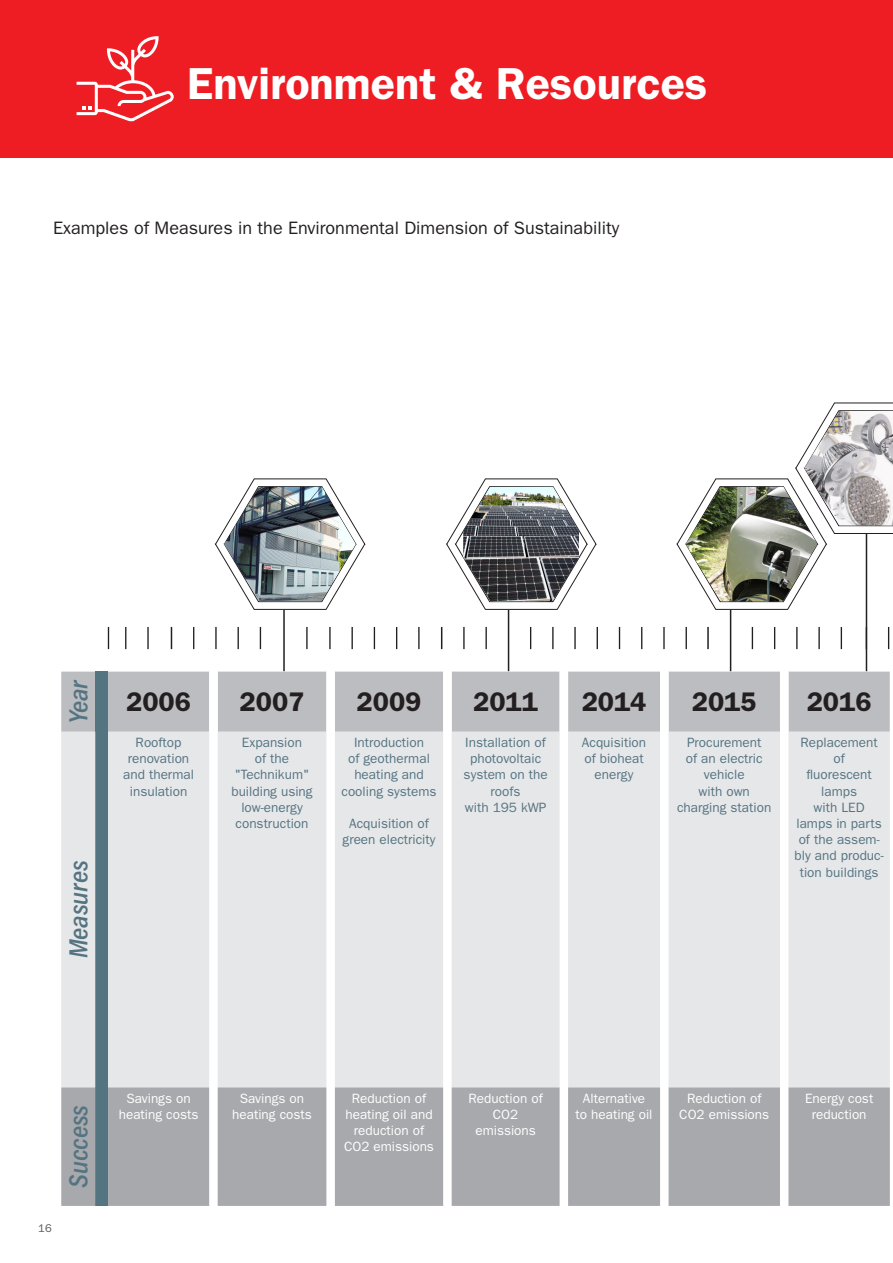
<style>
.page{position:relative;width:893px;height:1263px;background:#fff}
.page>*{position:absolute;margin:0;border:0;box-sizing:border-box;transform-origin:0 0}
.Headline_BIG{font:600 45px "ITC Franklin Gothic Std";color:#fff}
.t1{font:600 27px "ITC Franklin Gothic Std";color:#231f20}
.t2{font:italic 500 condensed 27px "ITC Franklin Gothic Std";color:#557482}
.Einleser{font:18px "ITC Franklin Gothic Std";color:#231f20}
.Tabellentext{font:13.5px/16.2px "ITC Franklin Gothic Std";color:#557482;text-align:center}
.Tabellentext-2{font:13.5px/16.2px "ITC Franklin Gothic Std";color:#fff;text-align:center}
.t3{font:11.25px "ITC Franklin Gothic Std";color:#57585a}
</style>
<div class="page">
<div style="left:0;top:0;width:893px;height:157px;background:#ee1d23"></div>
<hr style="left:283px;top:610px;width:2px;height:61px;background:#231f20">
<svg style="left:171px;top:627px;width:1px;height:22px"></svg>
<svg style="left:193px;top:627px;width:1px;height:22px"></svg>
<hr style="left:215px;top:627px;width:2px;height:22px;background:#231f20">
<svg style="left:238px;top:627px;width:1px;height:22px"></svg>
<svg style="left:260px;top:627px;width:1px;height:22px"></svg>
<hr style="left:306px;top:627px;width:2px;height:22px;background:#231f20">
<hr style="left:329px;top:627px;width:2px;height:22px;background:#231f20">
<svg style="left:352px;top:627px;width:1px;height:22px"></svg>
<svg style="left:374px;top:627px;width:1px;height:22px"></svg>
<svg style="left:396px;top:627px;width:1px;height:22px"></svg>
<hr style="left:418px;top:627px;width:2px;height:22px;background:#231f20">
<svg style="left:441px;top:627px;width:1px;height:22px"></svg>
<hr style="left:463px;top:627px;width:2px;height:22px;background:#231f20">
<svg style="left:486px;top:627px;width:1px;height:22px"></svg>
<svg style="left:530px;top:627px;width:1px;height:22px"></svg>
<hr style="left:552px;top:627px;width:2px;height:22px;background:#231f20">
<hr style="left:574px;top:627px;width:2px;height:22px;background:#231f20">
<hr style="left:508px;top:610px;width:1px;height:61px;background:#231f20">
<svg style="left:597px;top:627px;width:1px;height:22px"></svg>
<svg style="left:619px;top:627px;width:1px;height:22px"></svg>
<svg style="left:641px;top:627px;width:1px;height:22px"></svg>
<hr style="left:663px;top:627px;width:2px;height:22px;background:#231f20">
<svg style="left:686px;top:627px;width:1px;height:22px"></svg>
<hr style="left:707px;top:627px;width:2px;height:22px;background:#231f20">
<svg style="left:752px;top:627px;width:1px;height:22px"></svg>
<svg style="left:774px;top:627px;width:1px;height:22px"></svg>
<hr style="left:796px;top:627px;width:2px;height:22px;background:#231f20">
<hr style="left:818px;top:627px;width:2px;height:22px;background:#231f20">
<svg style="left:841px;top:627px;width:1px;height:22px"></svg>
<hr style="left:730px;top:610px;width:1px;height:61px;background:#231f20">
<svg style="left:888px;top:627px;width:1px;height:22px"></svg>
<hr style="left:866px;top:534px;width:1px;height:137px;background:#231f20">
<svg style="left:108px;top:627px;width:1px;height:22px"></svg>
<svg style="left:125px;top:627px;width:1px;height:22px"></svg>
<hr style="left:147px;top:627px;width:2px;height:22px;background:#231f20">
<svg style="left:215px;top:478px;width:151px;height:132px"></svg>
<img style="left:224px;top:487px;width:132px;height:115px">
<svg style="left:676px;top:402px;width:217px;height:208px"></svg>
<img style="left:686px;top:487px;width:131px;height:115px">
<svg style="left:446px;top:478px;width:151px;height:132px"></svg>
<img style="left:463px;top:487px;width:116px;height:115px">
<div style="left:61px;top:672px;width:148px;height:60px;background:#bcbdc0"></div>
<div style="left:95px;top:672px;width:13px;height:534px;background:#557482"></div>
<svg style="left:218px;top:672px;width:672px;height:60px;background:#c0c1c4"></svg>
<svg style="left:61px;top:732px;width:829px;height:355px;background:#e5e6e8"></svg>
<svg style="left:61px;top:1087px;width:829px;height:119px;background:#acadb1"></svg>
<svg style="left:77px;top:36px;width:97px;height:85px"></svg>
<p class="Headline_BIG" style="left:187px;top:57px;width:522px">Environment &amp; Resources</p>
<p class="Einleser" style="left:53px;top:217px;width:568px">Examples of Measures in the Environmental Dimension of Sustainability</p>
<p class="t2" style="left:64px;top:723px;width:45px;rotate:-90deg">Year</p>
<p class="t2" style="left:64px;top:958px;width:99px;rotate:-90deg">Measures</p>
<p class="t1" style="left:126px;top:686px;width:66px">2006</p>
<p class="t1" style="left:240px;top:686px;width:66px">2007</p>
<p class="t1" style="left:357px;top:686px;width:66px">2009</p>
<p class="t1" style="left:473px;top:686px;width:66px">2011</p>
<p class="t1" style="left:582px;top:686px;width:66px">2014</p>
<p class="t1" style="left:692px;top:686px;width:66px">2015</p>
<p class="t1" style="left:807px;top:686px;width:66px">2016</p>
<p class="Tabellentext" style="left:128px;top:734px;width:63px">Rooftop renovation</p>
<p class="Tabellentext" style="left:123px;top:767px;width:72px">and thermal insulation</p>
<p class="Tabellentext" style="left:231px;top:734px;width:83px">Expansion<br>of the "Technikum" building using low-energy construction</p>
<p class="Tabellentext" style="left:342px;top:734px;width:97px">Introduction<br>of geothermal heating and cooling systems</p>
<p class="Tabellentext" style="left:343px;top:815px;width:94px">Acquisition of green electricity</p>
<p class="Tabellentext" style="left:464px;top:734px;width:85px">Installation of photovoltaic system on the roofs</p>
<p class="Tabellentext" style="left:465px;top:799px;width:83px">with 195 kWP</p>
<p class="Tabellentext" style="left:582px;top:734px;width:66px">Acquisition of bioheat energy</p>
<p class="Tabellentext" style="left:686px;top:734px;width:78px">Procurement of an electric vehicle</p>
<p class="Tabellentext" style="left:677px;top:783px;width:96px">with own charging station</p>
<p class="Tabellentext" style="left:801px;top:734px;width:79px">Replacement of fluorescent lamps</p>
<p class="Tabellentext" style="left:795px;top:799px;width:91px">with LED lamps in parts of the assem&shy;bly and produc&shy;tion buildings</p>
<p class="t3" style="left:38px;top:1222px;width:15px">16</p>
<p class="t2" style="left:64px;top:1188px;width:84px;rotate:-90deg">Success</p>
<p class="Tabellentext-2" style="left:119px;top:1090px;width:81px">Savings on heating costs</p>
<p class="Tabellentext-2" style="left:232px;top:1090px;width:81px">Savings on heating costs</p>
<p class="Tabellentext-2" style="left:345px;top:1090px;width:89px">Reduction of heating oil and</p>
<p class="Tabellentext-2" style="left:344px;top:1122px;width:91px">reduction of<br>CO2 emissions</p>
<p class="Tabellentext-2" style="left:469px;top:1090px;width:76px">Reduction of</p>
<p class="Tabellentext-2" style="left:475px;top:1106px;width:62px">CO2 emissions</p>
<p class="Tabellentext-2" style="left:583px;top:1090px;width:64px">Alternative</p>
<p class="Tabellentext-2" style="left:576px;top:1106px;width:78px">to heating oil</p>
<p class="Tabellentext-2" style="left:687px;top:1090px;width:76px">Reduction of</p>
<p class="Tabellentext-2" style="left:679px;top:1106px;width:91px">CO2 emissions</p>
<p class="Tabellentext-2" style="left:805px;top:1090px;width:70px">Energy cost reduction</p>
</div>
